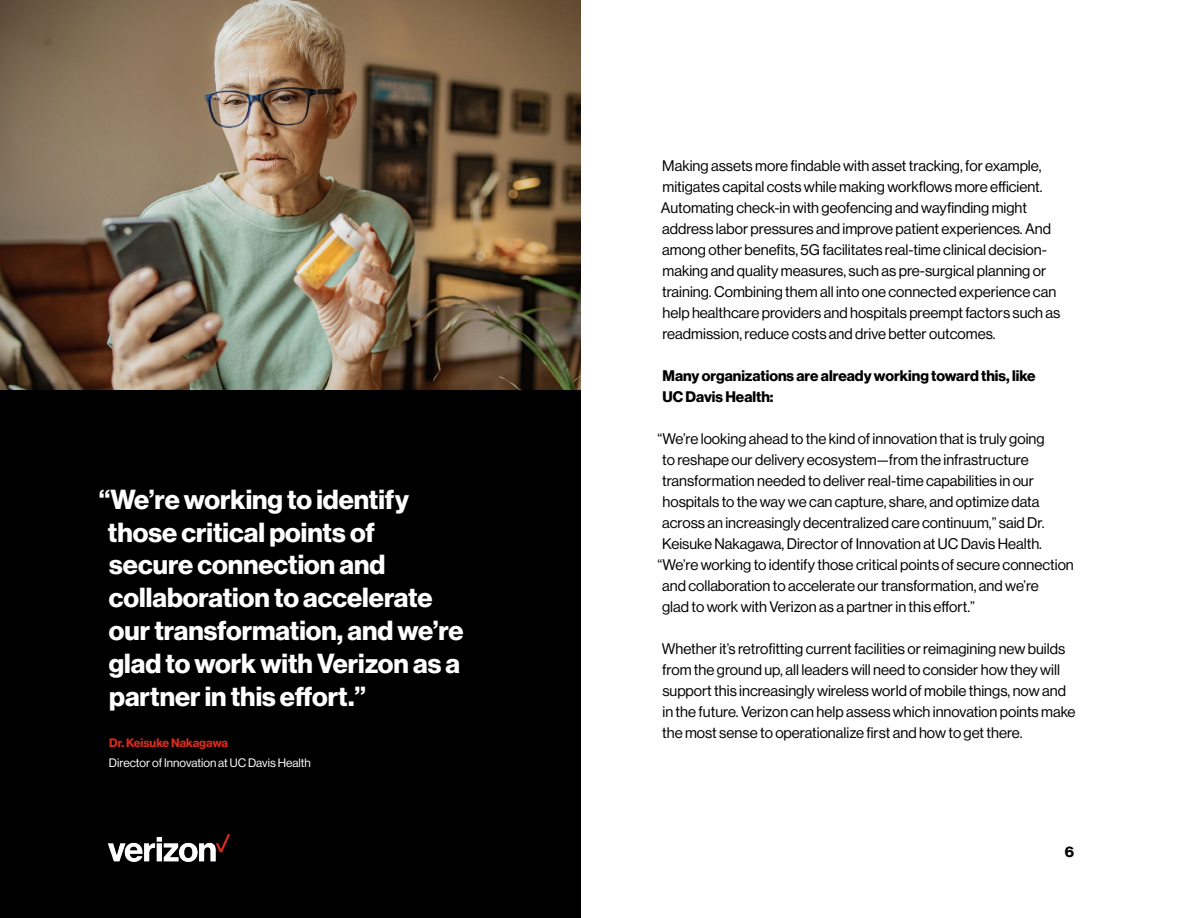
<style>
.page{position:relative;width:1188px;height:918px;background:#fff}
.page>*{position:absolute;margin:0;border:0;box-sizing:border-box;transform-origin:0 0}
.t1{font:700 27px/33px "Neue Haas Display";color:#fff}
.t2{font:15px/21px "Neue Haas Display";color:#000}
.t3{font:700 15px/21px "Neue Haas Display";color:#000}
.t4{font:12px "Neue Haas Display";color:#fff}
.t5{font:700 12px "Neue Haas Display";color:#d52a1e}
</style>
<div class="page">
<img style="left:0;top:0;width:580px;height:390px">
<div style="left:0;top:390px;width:580px;height:528px;background:#000"></div>
<img style="left:107px;top:834px;width:124px;height:28px">
<h1 class="t1" style="left:108px;top:483px;width:357px;text-indent:-9px">“We’re working to identify those critical points of secure connection and collaboration to accelerate our transformation, and we’re glad to work with Verizon as a partner in this effort.”</h1>
<p class="t5" style="left:109px;top:736px;width:120px">Dr. Keisuke Nakagawa</p>
<p class="t4" style="left:109px;top:756px;width:203px">Director of Innovation at UC Davis Health</p>
<p class="t2" style="left:661px;top:155px;width:401px">Making assets more findable with asset tracking, for example, mitigates capital costs while making workflows more efficient.<br>Automating check-in with geofencing and wayfinding might address labor pressures and improve patient experiences. And among other benefits, 5G facilitates real-time clinical decision&shy;making and quality measures, such as pre-surgical planning or training. Combining them all into one connected experience can help healthcare providers and hospitals preempt factors such as readmission, reduce costs and drive better outcomes.</p>
<p class="t3" style="left:662px;top:365px;width:375px">Many organizations are already working toward this, like<br>UC Davis Health:</p>
<p class="t2" style="left:658px;top:428px;width:389px">“We’re looking ahead to the kind of innovation that is truly going</p>
<p class="t2" style="left:662px;top:449px;width:368px">to reshape our delivery ecosystem—from the infrastructure</p>
<p class="t2" style="left:662px;top:470px;width:373px">transformation needed to deliver real-time capabilities in our</p>
<p class="t2" style="left:662px;top:491px;width:378px">hospitals to the way we can capture, share, and optimize data</p>
<p class="t2" style="left:662px;top:512px;width:384px">across an increasingly decentralized care continuum,” said Dr.</p>
<p class="t2" style="left:662px;top:533px;width:381px">Keisuke Nakagawa, Director of Innovation at UC Davis Health.</p>
<p class="t2" style="left:658px;top:554px;width:418px">“We’re working to identify those critical points of secure connection</p>
<p class="t2" style="left:662px;top:575px;width:378px">and collaboration to accelerate our transformation, and we’re</p>
<p class="t2" style="left:662px;top:596px;width:314px">glad to work with Verizon as a partner in this effort.”</p>
<p class="t2" style="left:662px;top:638px;width:415px">Whether it’s retrofitting current facilities or reimagining new builds from the ground up, all leaders will need to consider how they will support this increasingly wireless world of mobile things, now and in the future. Verizon can help assess which innovation points make the most sense to operationalize first and how to get there.</p>
<p class="t3" style="left:1065px;top:841px;width:11px">6</p>
</div>
